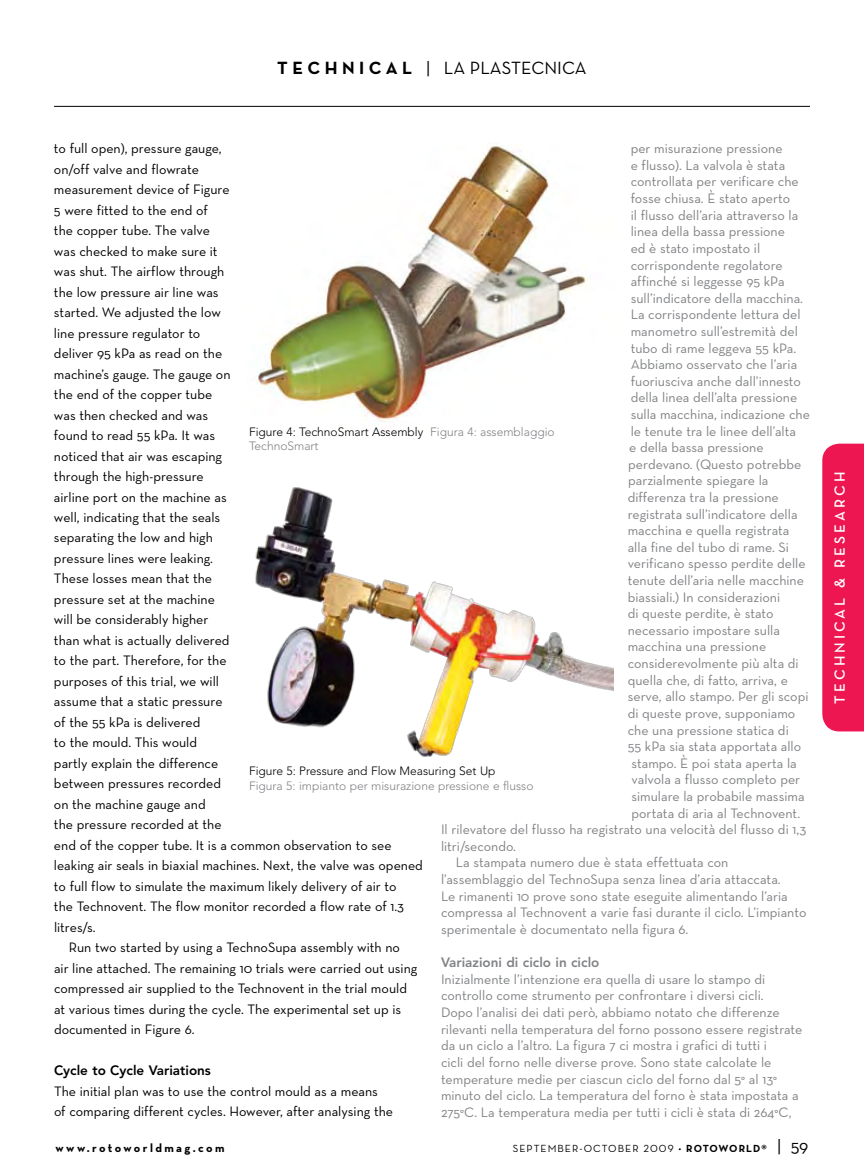
<style>
.page{position:relative;width:864px;height:1175px;background:#fff}
.page>*{position:absolute;margin:0;border:0;box-sizing:border-box;transform-origin:0 0}
.t1{font:18px "Neutraface Text";letter-spacing:-.005em;color:#000}
.t2{font:600 15px "Neutraface Text";letter-spacing:.2em;color:#fff}
.t3{font:13.95px/16.6px "Neutraface Text";color:#808285}
.t4{font:13.95px/20.5px "Neutraface Text";color:#000}
.t5{font:800 13.5px "Avenir";color:#808285}
.t6{font:800 13.5px "Avenir";color:#000}
.t7{font:300 12px/14.4px "Avenir";color:#808285}
.t8{font:300 12px "Avenir";color:#000}
.t9{font:700 12px "Neutraface Text";letter-spacing:.2em;color:#000}
.t10{font:10.5px "Neutraface Text";letter-spacing:.1em;color:#000}
.s1{font-weight:700}
.s2{color:#000}
.s3{font-size:18px}
</style>
<div class="page">
<svg style="left:822px;top:443px;width:42px;height:288px;background:#ed1d56"></svg>
<hr style="left:54px;top:106px;width:756px;height:1px;background:#000">
<img style="left:255px;top:487px;width:358px;height:270px">
<img style="left:257px;top:145px;width:331px;height:276px">
<p class="t1" style="left:277px;top:56px;width:308px"><span class="s1">TECH NICAL</span> | la plastecnica</p>
<p class="t4" style="left:54px;top:138px;width:370px">to full open), pressure gauge,<br>on/off valve and flowrate<br>measurement device of Figure<br>5 were fitted to the end of<br>the copper tube. The valve<br>was checked to make sure it<br>was shut. The airflow through<br>the low pressure air line was<br>started. We adjusted the low<br>line pressure regulator to<br>deliver 95 kPa as read on the<br>machine’s gauge. The gauge on<br>the end of the copper tube<br>was then checked and was<br>found to read 55 kPa. It was<br>noticed that air was escaping<br>through the high-pressure<br>airline port on the machine as<br>well, indicating that the seals<br>separating the low and high<br>pressure lines were leaking.<br>These losses mean that the<br>pressure set at the machine<br>will be considerably higher<br>than what is actually delivered<br>to the part. Therefore, for the<br>purposes of this trial, we will<br>assume that a static pressure<br>of the 55 kPa is delivered<br>to the mould. This would<br>partly explain the difference<br>between pressures recorded<br>on the machine gauge and<br>the pressure recorded at the<br>end of the copper tube. It is a common observation to see leaking air seals in biaxial machines. Next, the valve was opened to full flow to simulate the maximum likely delivery of air to<br>the Technovent. The flow monitor recorded a flow rate of 1.3 litres/s.<br>Run two started by using a TechnoSupa assembly with no<br>air line attached. The remaining 10 trials were carried out using compressed air supplied to the Technovent in the trial mould<br>at various times during the cycle. The experimental set up is documented in Figure 6.</p>
<p class="t6" style="left:54px;top:1062px;width:158px">Cycle to Cycle Variations</p>
<p class="t4" style="left:54px;top:1080px;width:341px">The initial plan was to use the control mould as a means of comparing different cycles. However, after analysing the</p>
<p class="t3" style="left:631px;top:140px;width:153px">per misurazione pressione</p>
<p class="t3" style="left:631px;top:157px;width:156px">e flusso). La valvola è stata</p>
<p class="t3" style="left:631px;top:173px;width:170px">controllata per verificare che</p>
<p class="t3" style="left:631px;top:190px;width:161px">fosse chiusa. È stato aperto</p>
<p class="t3" style="left:631px;top:206px;width:169px">il flusso dell’aria attraverso la</p>
<p class="t3" style="left:631px;top:223px;width:156px">linea della bassa pressione</p>
<p class="t3" style="left:631px;top:240px;width:131px">ed è stato impostato il</p>
<p class="t3" style="left:631px;top:256px;width:154px">corrispondente regolatore</p>
<p class="t3" style="left:631px;top:273px;width:155px">affinché si leggesse 95 kPa</p>
<p class="t3" style="left:631px;top:289px;width:174px">sull’indicatore della macchina.</p>
<p class="t3" style="left:631px;top:306px;width:171px">La corrispondente lettura del</p>
<p class="t3" style="left:631px;top:323px;width:169px">manometro sull’estremità del</p>
<p class="t3" style="left:631px;top:339px;width:167px">tubo di rame leggeva 55 kPa.</p>
<p class="t3" style="left:631px;top:356px;width:168px">Abbiamo osservato che l’aria</p>
<p class="t3" style="left:631px;top:372px;width:172px">fuoriusciva anche dall’innesto</p>
<p class="t3" style="left:631px;top:389px;width:168px">della linea dell’alta pressione</p>
<p class="t3" style="left:631px;top:406px;width:181px">sulla macchina, indicazione che</p>
<p class="t3" style="left:631px;top:422px;width:167px">le tenute tra le linee dell’alta</p>
<p class="t3" style="left:629px;top:439px;width:136px">e della bassa pressione</p>
<p class="t3" style="left:628px;top:455px;width:175px">perdevano. (Questo potrebbe</p>
<p class="t3" style="left:628px;top:472px;width:142px">parzialmente spiegare la</p>
<p class="t3" style="left:628px;top:489px;width:153px">differenza tra la pressione</p>
<p class="t3" style="left:628px;top:505px;width:171px">registrata sull’indicatore della</p>
<p class="t3" style="left:628px;top:522px;width:163px">macchina e quella registrata</p>
<p class="t3" style="left:628px;top:538px;width:163px">alla fine del tubo di rame. Si</p>
<p class="t3" style="left:628px;top:555px;width:179px">verificano spesso perdite delle</p>
<p class="t3" style="left:628px;top:572px;width:178px">tenute dell’aria nelle macchine</p>
<p class="t3" style="left:628px;top:588px;width:154px">biassiali.) In considerazioni</p>
<p class="t3" style="left:628px;top:605px;width:147px">di queste perdite, è stato</p>
<p class="t3" style="left:628px;top:621px;width:154px">necessario impostare sulla</p>
<p class="t3" style="left:628px;top:638px;width:140px">macchina una pressione</p>
<p class="t3" style="left:628px;top:655px;width:172px">considerevolmente più alta di</p>
<p class="t3" style="left:628px;top:671px;width:162px">quella che, di fatto, arriva, e</p>
<p class="t3" style="left:628px;top:688px;width:182px">serve, allo stampo. Per gli scopi</p>
<p class="t3" style="left:628px;top:704px;width:169px">di queste prove, supponiamo</p>
<p class="t3" style="left:628px;top:721px;width:163px">che una pressione statica di</p>
<p class="t3" style="left:628px;top:738px;width:175px">55 kPa sia stata apportata allo</p>
<p class="t3" style="left:632px;top:754px;width:167px">stampo. È poi stata aperta la</p>
<p class="t3" style="left:632px;top:771px;width:170px">valvola a flusso completo per</p>
<p class="t3" style="left:632px;top:787px;width:175px">simulare la probabile massima</p>
<p class="t3" style="left:632px;top:804px;width:170px">portata di aria al Technovent.</p>
<p class="t3" style="left:441px;top:821px;width:367px">Il rilevatore del flusso ha registrato una velocità del flusso di 1,3</p>
<p class="t3" style="left:441px;top:837px;width:77px">litri/secondo.</p>
<p class="t3" style="left:456px;top:854px;width:274px">La stampata numero due è stata effettuata con</p>
<p class="t3" style="left:441px;top:870px;width:341px">l’assemblaggio del TechnoSupa senza linea d’aria attaccata.</p>
<p class="t3" style="left:441px;top:887px;width:348px">Le rimanenti 10 prove sono state eseguite alimentando l’aria</p>
<p class="t3" style="left:441px;top:904px;width:367px">compressa al Technovent a varie fasi durante il ciclo. L’impianto</p>
<p class="t3" style="left:441px;top:920px;width:249px">sperimentale è documentato nella figura 6.</p>
<p class="t5" style="left:441px;top:954px;width:160px">Variazioni di ciclo in ciclo</p>
<p class="t3" style="left:441px;top:970px;width:363px">Inizialmente l’intenzione era quella di usare lo stampo di controllo come strumento per confrontare i diversi cicli.<br>Dopo l’analisi dei dati però, abbiamo notato che differenze rilevanti nella temperatura del forno possono essere registrate da un ciclo a l’altro. La figura 7 ci mostra i grafici di tutti i<br>cicli del forno nelle diverse prove. Sono state calcolate le temperature medie per ciascun ciclo del forno dal 5° al 13° minuto del ciclo. La temperatura del forno è stata impostata a 275°C. La temperatura media per tutti i cicli è stata di 264°C,</p>
<p class="t7" style="left:249px;top:424px;width:307px"><span class="s2">Figure 4: TechnoSmart Assembly</span> Figura 4: assemblaggio<br>TechnoSmart</p>
<p class="t8" style="left:249px;top:764px;width:248px">Figure 5: Pressure and Flow Measuring Set U p</p>
<p class="t7" style="left:249px;top:778px;width:286px">Figura 5: impianto per misurazione pressione e flusso</p>
<p class="t9" style="left:56px;top:1140px;width:171px">www.rotoworldmag.com</p>
<p class="t10" style="left:513px;top:1141px;width:297px">September-october 2009 • <span class="s1">Rotoworld®</span> <span class="s3">| 59</span></p>
<p class="t2" style="left:830px;top:703px;width:233px;rotate:-90deg">TECHNICAL &amp; R ESEARCH</p>
</div>
